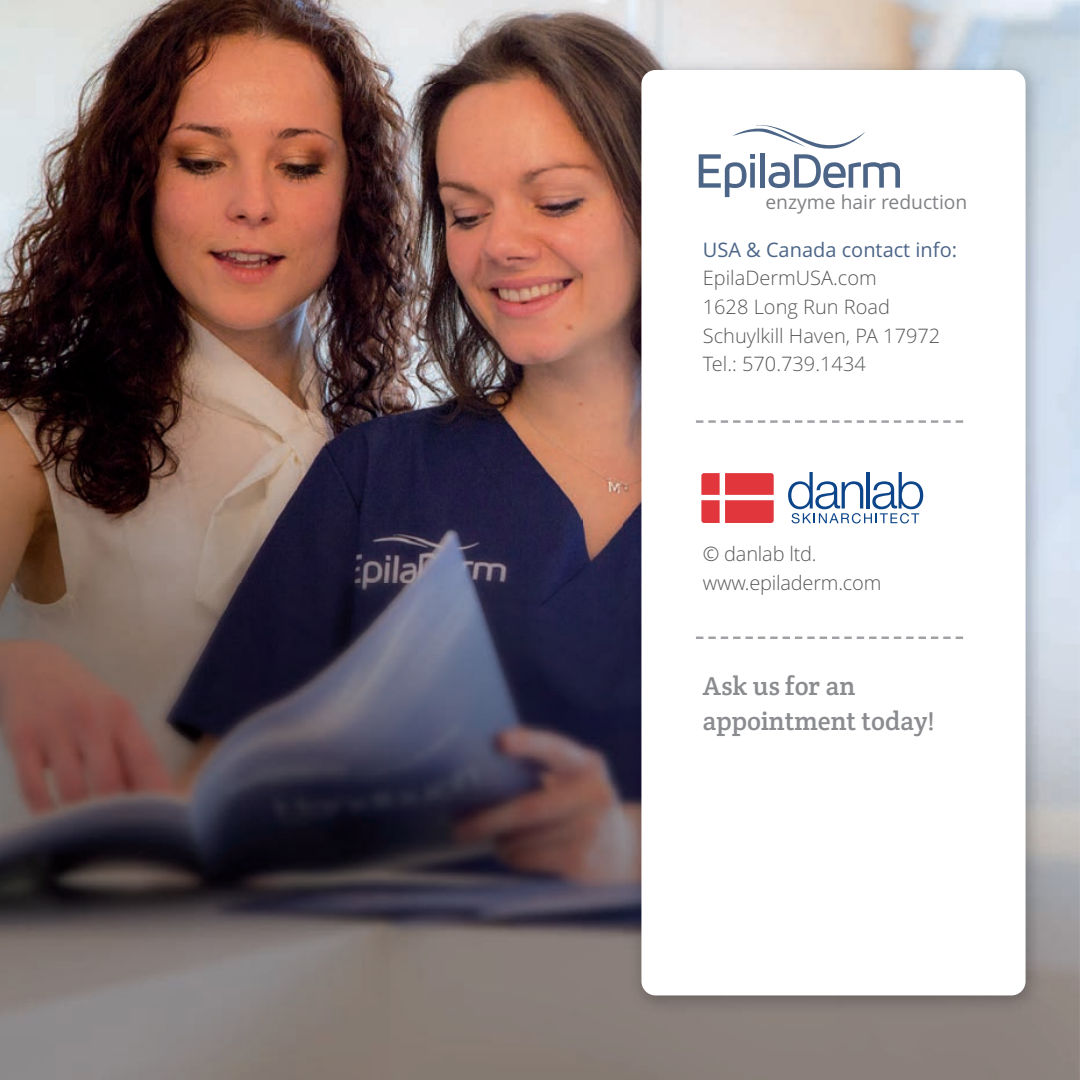
<style>
.page{position:relative;width:1080px;height:1080px;background:#fff}
.page>*{position:absolute;margin:0;border:0;box-sizing:border-box;transform-origin:0 0}
.t1{font:26.25px/35px "Crete Round";color:#8a8c8f}
.t2{font:300 20px/28.8px "Open Sans";color:#57585a}
.t3{font:20px "Open Sans";color:#4c6587}
.t4{font:19.25px "Open Sans";color:#808285}
</style>
<div class="page">
<img style="left:1px;top:84px;width:580px;height:996px">
<img style="left:581px;top:0;width:83px;height:998px">
<img style="left:1px;top:0;width:581px;height:84px">
<img style="left:623px;top:53px;width:427px;height:968px">
<div style="left:641px;top:70px;width:385px;height:925px;background:#fff;border-radius:14px"></div>
<svg style="left:699px;top:125px;width:201px;height:72px"></svg>
<svg style="left:696px;top:420px;width:267px;height:3px"></svg>
<svg style="left:696px;top:637px;width:267px;height:2px"></svg>
<svg style="left:701px;top:473px;width:73px;height:50px"></svg>
<svg style="left:788px;top:472px;width:135px;height:51px"></svg>
<p class="t4" style="left:765px;top:191px;width:204px">enzyme hair reduction</p>
<p class="t3" style="left:703px;top:238px;width:256px">USA &amp; Canada contact info:</p>
<p class="t2" style="left:703px;top:263px;width:239px">EpilaDermUSA.com<br>1628 Long Run Road<br>Schuylkill Haven, PA 17972<br>Tel.: 570.739.1434</p>
<p class="t2" style="left:703px;top:539px;width:180px">© danlab ltd. www.epiladerm.com</p>
<h1 class="t1" style="left:703px;top:668px;width:233px">Ask us for an appointment today!</h1>
</div>
